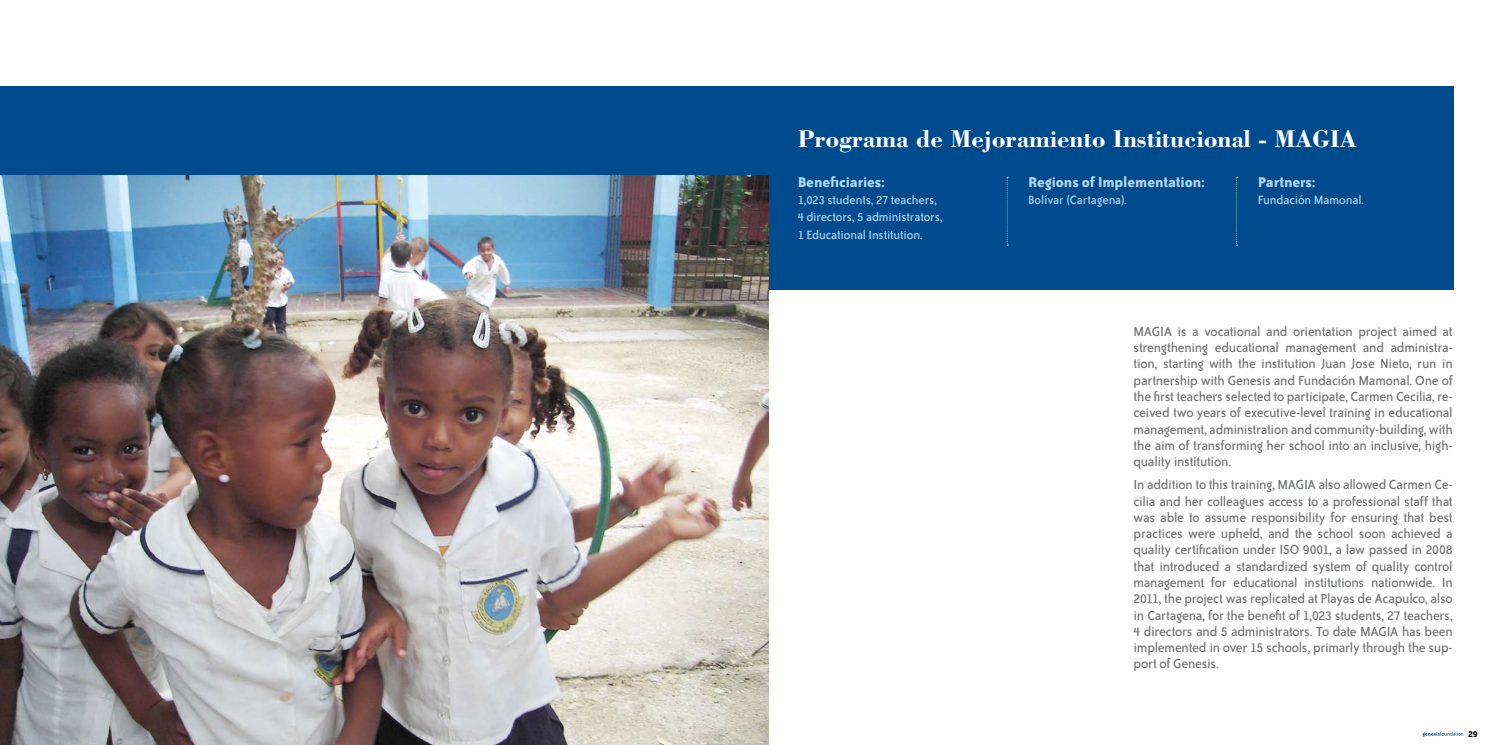
<style>
.page{position:relative;width:1489px;height:745px;background:#fff}
.page>*{position:absolute;margin:0;border:0;box-sizing:border-box;transform-origin:0 0}
.t1{font:700 25px "Bodoni";color:#fff}
.t2{font:700 16.25px "Bailey Sans ITC";letter-spacing:-.005em;color:#b4d8f3}
.t3{font:15px/16.2px "Bailey Sans ITC";letter-spacing:-.02em;color:#6d6f71;text-align:justify}
.t4{font:13.75px/17.2px "Bailey Sans ITC";letter-spacing:-.01em;color:#b4d8f3}
.t5{font:700 10px "Bailey Sans ITC";color:#000}
</style>
<div class="page">
<svg style="left:1422px;top:731px;width:40px;height:5px"></svg>
<div style="left:0;top:86px;width:1453px;height:204px;background:#004b8d"></div>
<svg style="left:1236px;top:177px;width:1px;height:68px"></svg>
<svg style="left:1006px;top:177px;width:2px;height:68px"></svg>
<img style="left:0;top:175px;width:768px;height:569px">
<h1 class="t1" style="left:797px;top:123px;width:560px">Programa de Mejoramiento Institucional - MAGIA</h1>
<p class="t2" style="left:797px;top:173px;width:89px">Beneficiaries:</p>
<p class="t4" style="left:797px;top:191px;width:146px">1,023 students, 27 teachers,<br>4 directors, 5 administrators,<br>1 Educational Institution.</p>
<p class="t2" style="left:1028px;top:173px;width:178px">Regions of Implementation:</p>
<p class="t4" style="left:1028px;top:191px;width:100px">Bolívar (Cartagena).</p>
<p class="t2" style="left:1257px;top:173px;width:59px">Partners:</p>
<p class="t4" style="left:1257px;top:191px;width:108px">Fundación Mamonal.</p>
<p class="t3" style="left:1133px;top:323px;width:321px">MAGIA is a vocational and orientation project aimed at strengthening educational management and administra&shy;tion, starting with the institution Juan Jose Nieto, run in partnership with Genesis and Fundación Mamonal. One of the first teachers selected to participate, Carmen Cecilia, re&shy;ceived two years of executive-level training in educational management, administration and community-building, with the aim of transforming her school into an inclusive, high&shy;quality institution.</p>
<p class="t3" style="left:1133px;top:476px;width:321px">In addition to this training, MAGIA also allowed Carmen Ce&shy;cilia and her colleagues access to a professional staff that was able to assume responsibility for ensuring that best practices were upheld, and the school soon achieved a quality certification under ISO 9001, a law passed in 2008 that introduced a standardized system of quality control management for educational institutions nationwide. In 2011, the project was replicated at Playas de Acapulco, also in Cartagena, for the benefit of 1,023 students, 27 teachers, 4 directors and 5 administrators. To date MAGIA has been implemented in over 15 schools, primarly through the sup&shy;port of Genesis.</p>
<p class="t5" style="left:1467px;top:727px;width:11px">29</p>
</div>
